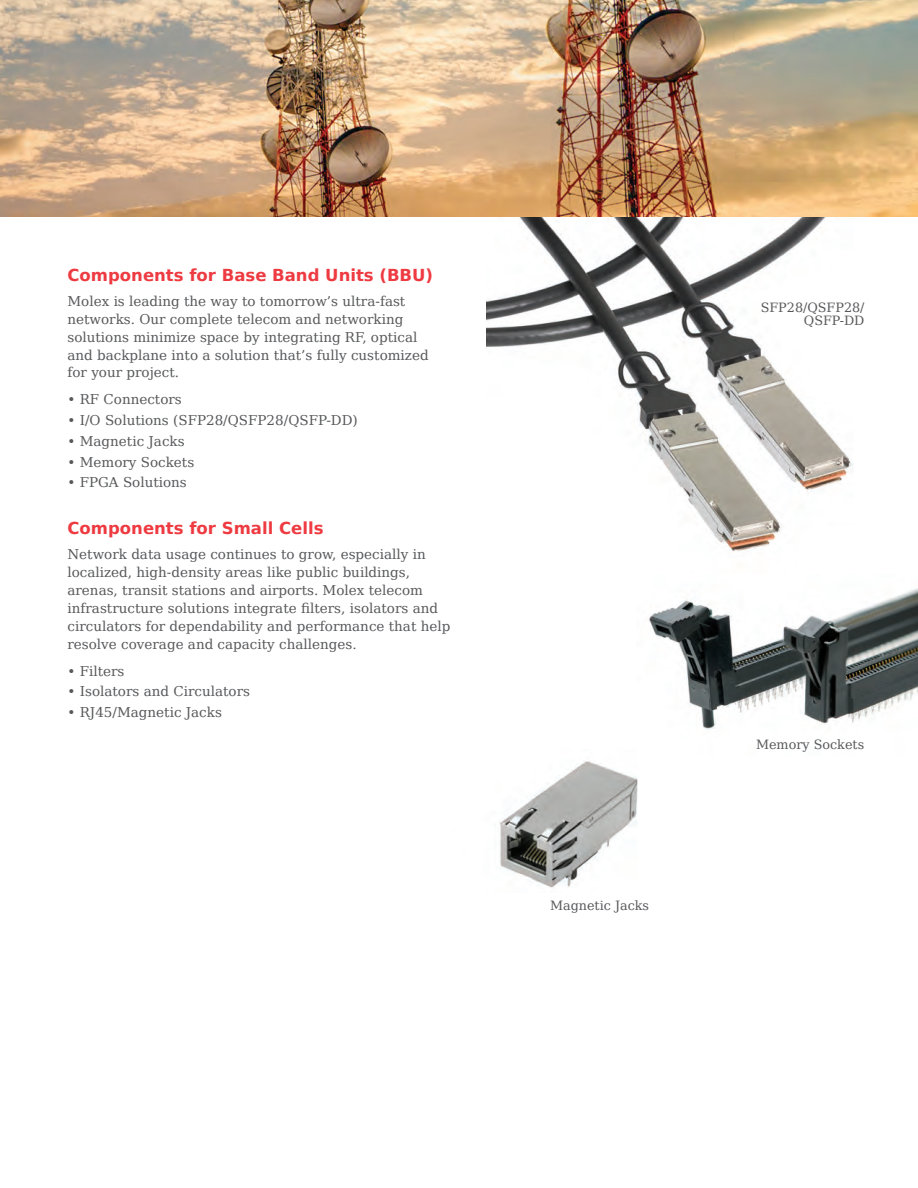
<style>
.page{position:relative;width:918px;height:1188px;background:#fff}
.page>*{position:absolute;margin:0;border:0;box-sizing:border-box;transform-origin:0 0}
.t1{font:700 16.5px "Bitstream Vera Sans";color:#ee3a41}
.t2{font:13.5px/18px "DejaVu Serif";color:#57585a}
.t3{font:12.75px/13.5px "DejaVu Serif";color:#57585a;text-align:right}
</style>
<div class="page">
<img style="left:486px;top:216px;width:432px;height:336px">
<img style="left:0;top:0;width:918px;height:216px">
<img style="left:649px;top:588px;width:269px;height:141px">
<img style="left:499px;top:761px;width:139px;height:127px">
<p class="t1" style="left:68px;top:266px;width:367px">Components for Base Band Units (BBU)</p>
<p class="t2" style="left:68px;top:290px;width:363px">Molex is leading the way to tomorrow’s ultra-fast networks. Our complete telecom and networking solutions minimize space by integrating RF, optical and backplane into a solution that’s fully customized for your project.</p>
<p class="t2" style="left:68px;top:389px;width:116px">• RF Connectors</p>
<p class="t2" style="left:68px;top:410px;width:292px">• I/O Solutions (SFP28/QSFP28/QSFP-DD)</p>
<p class="t2" style="left:68px;top:431px;width:119px">• Magnetic Jacks</p>
<p class="t2" style="left:68px;top:452px;width:128px">• Memory Sockets</p>
<p class="t2" style="left:68px;top:472px;width:121px">• FPGA Solutions</p>
<p class="t1" style="left:68px;top:519px;width:258px">Components for Small Cells</p>
<p class="t2" style="left:68px;top:544px;width:384px">Network data usage continues to grow, especially in localized, high-density areas like public buildings, arenas, transit stations and airports. Molex telecom infrastructure solutions integrate filters, isolators and circulators for dependability and performance that help resolve coverage and capacity challenges.</p>
<p class="t2" style="left:68px;top:661px;width:59px">• Filters</p>
<p class="t2" style="left:68px;top:681px;width:184px">• Isolators and Circulators</p>
<p class="t2" style="left:68px;top:702px;width:156px">• RJ45/Magnetic Jacks</p>
<p class="t3" style="left:550px;top:897px;width:101px">Magnetic Jacks</p>
<p class="t3" style="left:761px;top:299px;width:105px">SFP28/QSFP28/<br>QSFP-DD</p>
<p class="t3" style="left:756px;top:737px;width:110px">Memory Sockets</p>
</div>
